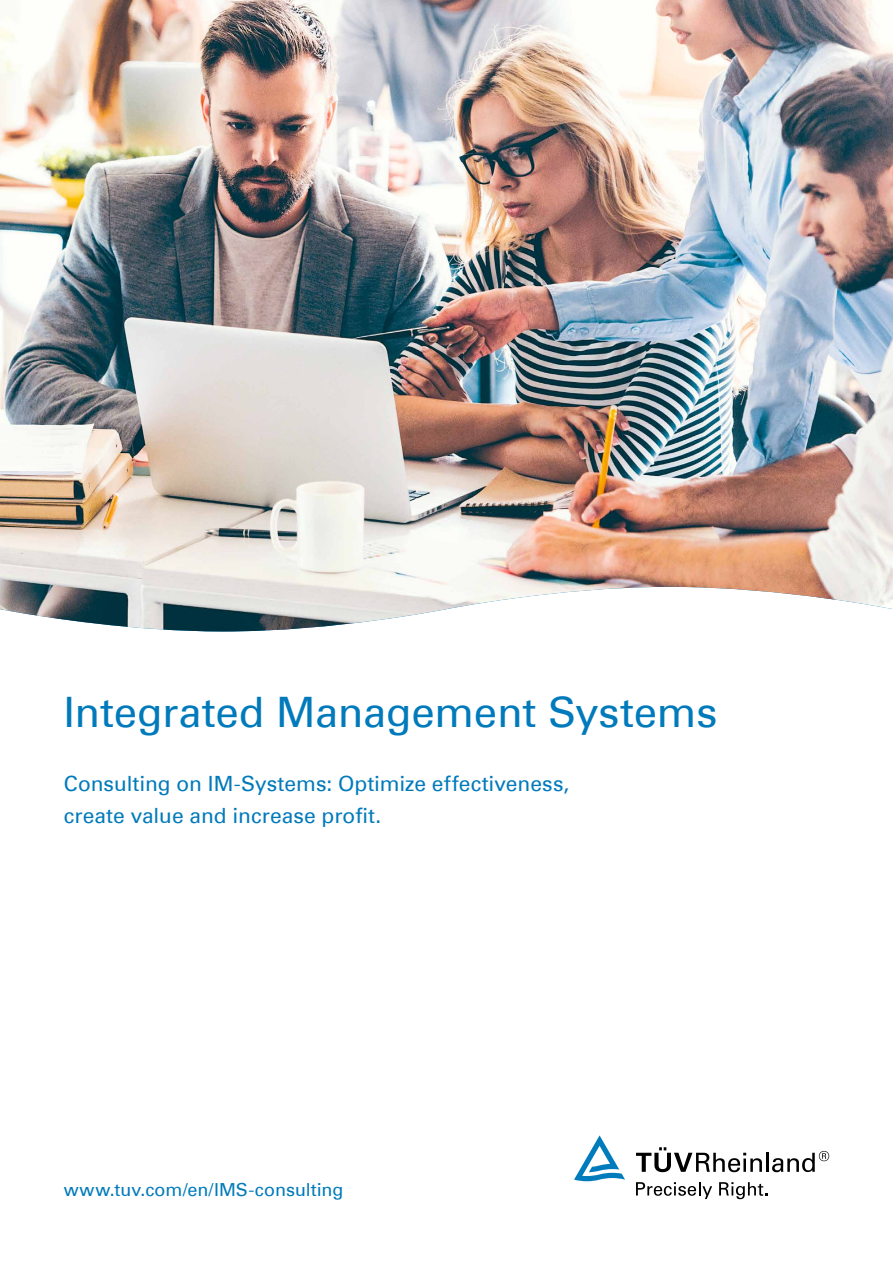
<style>
.page{position:relative;width:893px;height:1263px;background:#fff}
.page>*{position:absolute;margin:0;border:0;box-sizing:border-box;transform-origin:0 0}
.t1{font:42px "Univers Com 55 Roman";letter-spacing:-.005em;color:#007abb}
.t2{font:21px/32px "Univers Com 55 Roman";color:#007abb}
.t3{font:18px "Univers Com 55 Roman";color:#007abb}
</style>
<div class="page">
<svg style="left:636px;top:1147px;width:126px;height:25px"></svg>
<hr style="left:766px;top:1153px;width:3px;height:19px;background:#000">
<svg style="left:772px;top:1151px;width:57px;height:21px"></svg>
<svg style="left:574px;top:1135px;width:51px;height:46px"></svg>
<svg style="left:636px;top:1182px;width:76px;height:17px"></svg>
<svg style="left:719px;top:1182px;width:48px;height:17px"></svg>
<img style="left:0;top:0;width:893px;height:631px">
<h1 class="t1" style="left:63px;top:687px;width:655px">Integrated Management Systems</h1>
<p class="t2" style="left:64px;top:767px;width:507px">Consulting on IM-Systems: Optimize effectiveness, create value and increase profit.</p>
<p class="t3" style="left:64px;top:1178px;width:281px">www.tuv.com/en/IMS-consulting</p>
</div>
